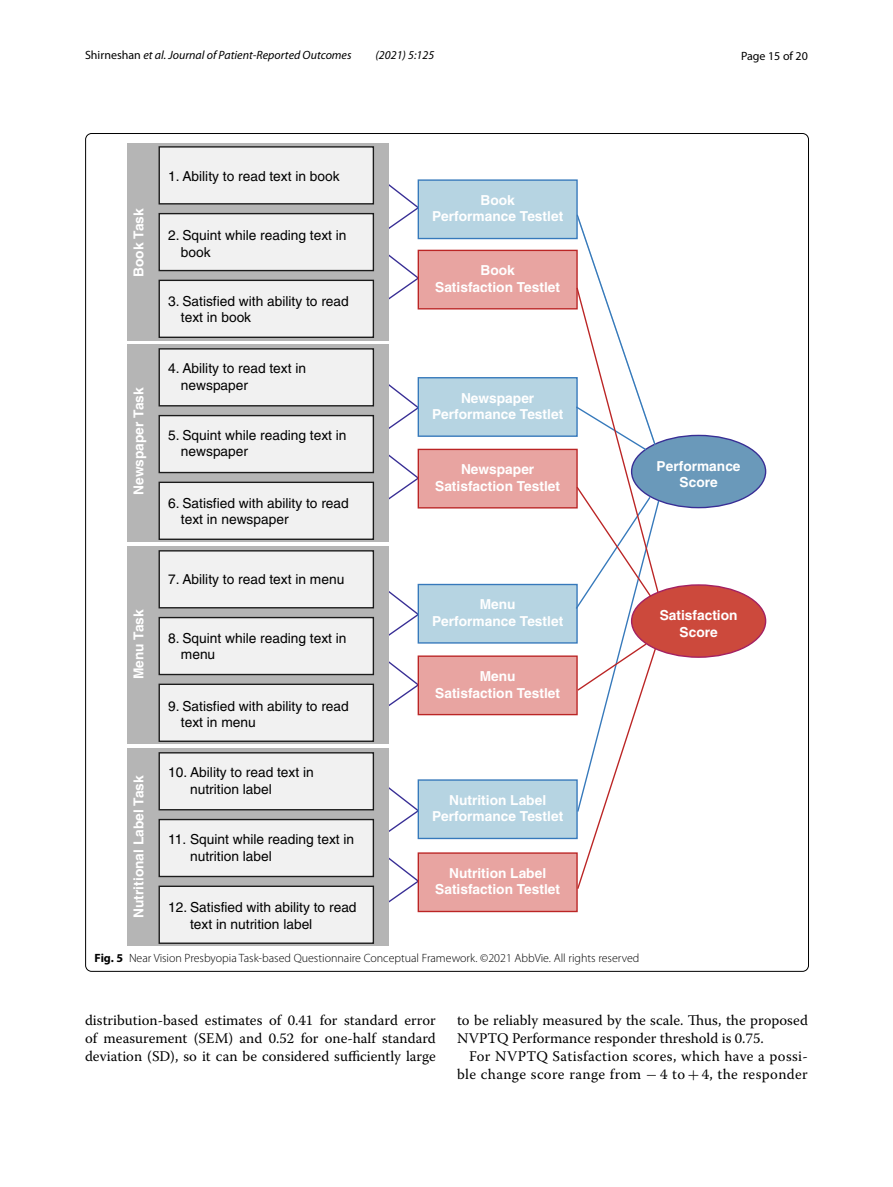
<style>
.page{position:relative;width:893px;height:1187px;background:#fff}
.page>*{position:absolute;margin:0;border:0;box-sizing:border-box;transform-origin:0 0}
.t1{font:14.7px/18px "Warnock Pro";letter-spacing:.005em;color:#000;text-align:justify}
.t2{font:14.7px/18px "Warnock Pro";letter-spacing:.025em;color:#000;text-align:right}
.t3{font:13.8px/16.5px "Helvetica 5";color:#000}
.t4{font:13.8px/16.5px "Helvetica Bold 5";color:#fff;text-align:center}
.t5{font:300 12px "Myriad Pro";color:#000}
.t6{font:italic 12px "Myriad Pro";color:#000}
.t7{font:12px "Myriad Pro";color:#000}
.s1{font-style:normal}
.s2{font-weight:700}
.s3{font-family:"MTSY"}
</style>
<div class="page">
<svg style="left:386px;top:182px;width:35px;height:722px"></svg>
<div style="left:128px;top:142px;width:261px;height:198px;background:#b5b5b5"></div>
<div style="left:128px;top:344px;width:261px;height:198px;background:#b5b5b5"></div>
<div style="left:128px;top:546px;width:261px;height:198px;background:#b5b5b5"></div>
<div style="left:128px;top:748px;width:261px;height:198px;background:#b5b5b5"></div>
<div style="left:159px;top:348px;width:215px;height:58px;background:#f1f1f1;border:1px solid #1b1b1b"></div>
<div style="left:159px;top:415px;width:215px;height:58px;background:#f1f1f1;border:1px solid #1b1b1b"></div>
<div style="left:159px;top:481px;width:215px;height:59px;background:#f1f1f1;border:1px solid #1b1b1b"></div>
<div style="left:159px;top:550px;width:215px;height:58px;background:#f1f1f1;border:1px solid #1b1b1b"></div>
<div style="left:159px;top:617px;width:215px;height:58px;background:#f1f1f1;border:1px solid #1b1b1b"></div>
<div style="left:159px;top:683px;width:215px;height:59px;background:#f1f1f1;border:1px solid #1b1b1b"></div>
<div style="left:159px;top:146px;width:215px;height:58px;background:#f1f1f1;border:1px solid #1b1b1b"></div>
<div style="left:159px;top:213px;width:215px;height:58px;background:#f1f1f1;border:1px solid #1b1b1b"></div>
<div style="left:159px;top:280px;width:215px;height:58px;background:#f1f1f1;border:1px solid #1b1b1b"></div>
<div style="left:159px;top:752px;width:215px;height:58px;background:#f1f1f1;border:1px solid #1b1b1b"></div>
<div style="left:159px;top:818px;width:215px;height:59px;background:#f1f1f1;border:1px solid #1b1b1b"></div>
<div style="left:159px;top:885px;width:215px;height:58px;background:#f1f1f1;border:1px solid #1b1b1b"></div>
<div style="left:418px;top:179px;width:160px;height:60px;background:#b6d4e2;border:1px solid #3679bb"></div>
<div style="left:418px;top:250px;width:160px;height:59px;background:#e8a4a1;border:1px solid #bb2525"></div>
<div style="left:418px;top:377px;width:160px;height:60px;background:#b6d4e2;border:1px solid #3679bb"></div>
<div style="left:418px;top:448px;width:160px;height:60px;background:#e8a4a1;border:1px solid #bb2525"></div>
<div style="left:632px;top:435px;width:134px;height:72px;background:#6a99ba;border-radius:50%"></div>
<div style="left:632px;top:585px;width:134px;height:72px;background:#cc493c;border-radius:50%"></div>
<div style="left:418px;top:583px;width:160px;height:60px;background:#b6d4e2;border:1px solid #3679bb"></div>
<div style="left:418px;top:655px;width:160px;height:60px;background:#e8a4a1;border:1px solid #bb2525"></div>
<div style="left:418px;top:779px;width:160px;height:60px;background:#b6d4e2;border:1px solid #3679bb"></div>
<div style="left:418px;top:852px;width:160px;height:60px;background:#e8a4a1;border:1px solid #bb2525"></div>
<svg style="left:574px;top:213px;width:28px;height:568px"></svg>
<svg style="left:575px;top:286px;width:85px;height:604px"></svg>
<p class="t6" style="left:85px;top:48px;width:268px"><span class="s1">Shirneshan</span> et al. Journal of Patient-Reported Outcomes</p>
<p class="t6" style="left:376px;top:48px;width:60px">(2021) 5:125</p>
<p class="t7" style="left:741px;top:48px;width:68px">Page 15 of 20</p>
<p class="t4" style="left:130px;top:277px;width:70px;rotate:-90deg">Book Task</p>
<p class="t4" style="left:130px;top:495px;width:109px;rotate:-90deg">Newspaper Task</p>
<p class="t4" style="left:130px;top:679px;width:72px;rotate:-90deg">Menu Task</p>
<p class="t4" style="left:130px;top:917px;width:144px;rotate:-90deg">Nutritional Label Task</p>
<p class="t3" style="left:168px;top:168px;width:173px">1. Ability to read text in book</p>
<p class="t3" style="left:181px;top:227px;width:167px;text-indent:-13px">2. Squint while reading text in book</p>
<p class="t3" style="left:181px;top:292px;width:169px;text-indent:-13px">3. Satisfied with ability to read text in book</p>
<p class="t3" style="left:181px;top:360px;width:127px;text-indent:-13px">4. Ability to read text in newspaper</p>
<p class="t3" style="left:181px;top:426px;width:167px;text-indent:-13px">5. Squint while reading text in newspaper</p>
<p class="t3" style="left:181px;top:494px;width:169px;text-indent:-13px">6. Satisfied with ability to read text in newspaper</p>
<p class="t3" style="left:168px;top:571px;width:178px">7. Ability to read text in menu</p>
<p class="t3" style="left:181px;top:629px;width:167px;text-indent:-13px">8. Squint while reading text in menu</p>
<p class="t3" style="left:181px;top:697px;width:169px;text-indent:-13px">9. Satisfied with ability to read text in menu</p>
<p class="t3" style="left:190px;top:764px;width:125px;text-indent:-22px">10. Ability to read text in nutrition label</p>
<p class="t3" style="left:190px;top:831px;width:166px;text-indent:-22px">11. Squint while reading text in nutrition label</p>
<p class="t3" style="left:190px;top:898px;width:168px;text-indent:-22px">12. Satisfied with ability to read text in nutrition label</p>
<p class="t4" style="left:432px;top:192px;width:133px">Book<br>Performance Testlet</p>
<p class="t4" style="left:435px;top:262px;width:126px">Book<br>Satisfaction Testlet</p>
<p class="t4" style="left:432px;top:389px;width:133px">Newspaper<br>Performance Testlet</p>
<p class="t4" style="left:435px;top:461px;width:126px">Newspaper<br>Satisfaction Testlet</p>
<p class="t4" style="left:657px;top:457px;width:85px">Performance<br>Score</p>
<p class="t4" style="left:432px;top:596px;width:133px">Menu<br>Performance Testlet</p>
<p class="t4" style="left:435px;top:667px;width:126px">Menu<br>Satisfaction Testlet</p>
<p class="t4" style="left:432px;top:791px;width:133px">Nutrition Label<br>Performance Testlet</p>
<p class="t4" style="left:435px;top:864px;width:126px">Nutrition Label<br>Satisfaction Testlet</p>
<p class="t4" style="left:660px;top:607px;width:79px">Satisfaction<br>Score</p>
<p class="t5" style="left:95px;top:950px;width:546px"><span class="s2">Fig. 5</span> Near Vision Presbyopia Task-based Questionnaire Conceptual Framework. ©2021 AbbVie. All rights reserved</p>
<p class="t1" style="left:85px;top:1010px;width:352px">distribution-based estimates of 0.41 for standard error of measurement (SEM) and 0.52 for one-half standard deviation (SD), so it can be considered sufficiently large</p>
<p class="t1" style="left:457px;top:1010px;width:352px">to be reliably measured by the scale. Thus, the proposed<br>NVPTQ Performance responder threshold is 0.75.</p>
<p class="t2" style="left:457px;top:1046px;width:352px">For NVPTQ Satisfaction scores, which have a possi&shy;ble change score range from <span class="s3">−</span> 4 to <span class="s3">+</span> 4, the responder</p>
</div>
